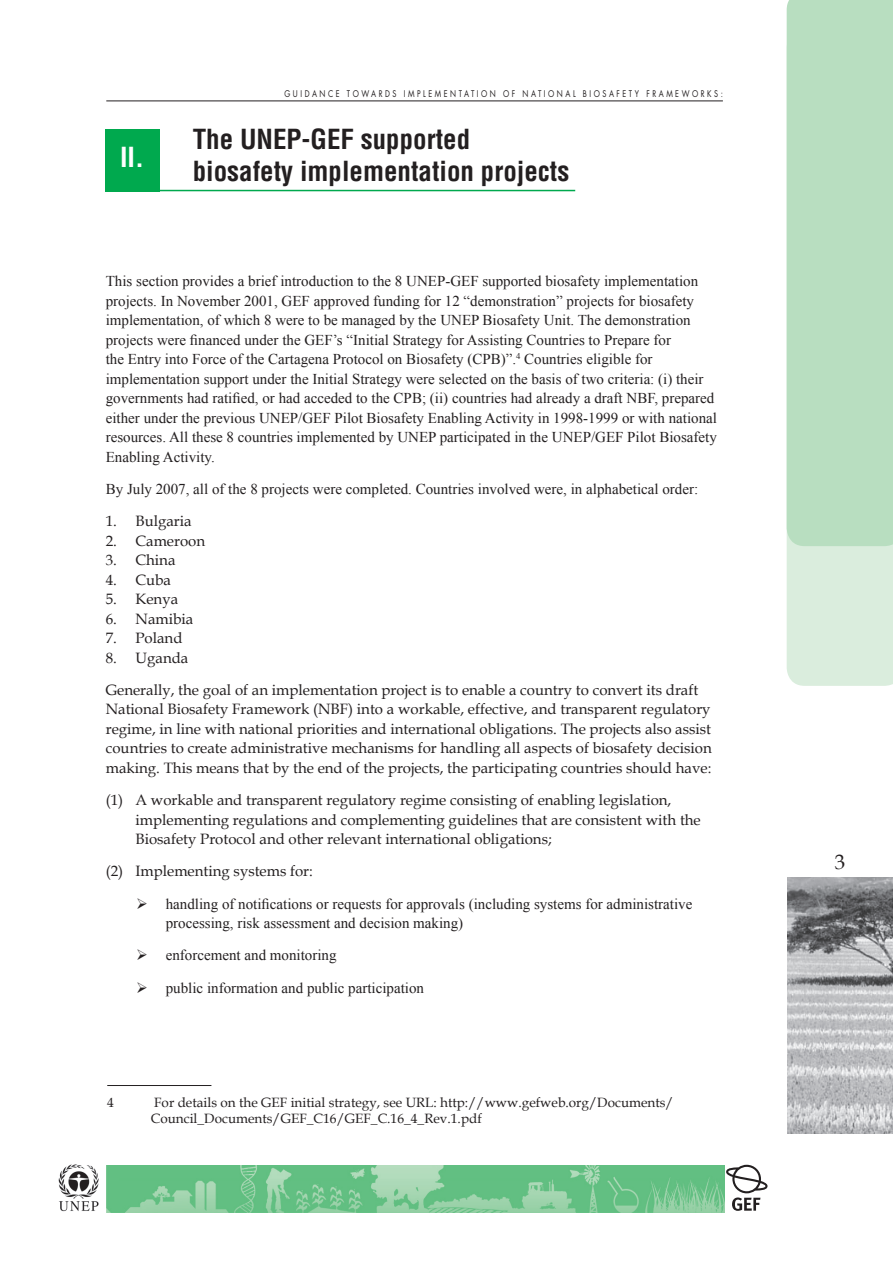
<style>
.page{position:relative;width:893px;height:1263px;background:#fff}
.page>*{position:absolute;margin:0;border:0;box-sizing:border-box;transform-origin:0 0}
.t1{font:700 condensed 27px/32.4px "Helvetica";color:#231f20}
.t2{font:700 condensed 27px "Helvetica";color:#fff}
.t3{font:15px/19.5px "Times New Roman";color:#231f20}
.t4{font:15px/19.5px "Book Antiqua";color:#231f20}
.t5{font:13.5px/16.2px "Book Antiqua";color:#231f20}
.t6{font:9px "Futura";letter-spacing:.35em;color:#231f20;scale:.8 1}
</style>
<div class="page">
<img style="left:787px;top:877px;width:106px;height:257px">
<div style="left:787px;top:546px;width:106px;height:140px;background:#daeddd"></div>
<div style="left:787px;top:0;width:106px;height:546px;background:#b8dec0"></div>
<hr style="left:106px;top:101px;width:617px;height:1px;background:#231f20">
<svg style="left:726px;top:1165px;width:41px;height:46px"></svg>
<img style="left:58px;top:1164px;width:41px;height:47px">
<img style="left:106px;top:1165px;width:618px;height:47px">
<div style="left:105px;top:129px;width:55px;height:62px;background:#00a94e"></div>
<hr style="left:144px;top:190px;width:431px;height:1px;background:#00a94e">
<hr style="left:107px;top:1085px;width:104px;height:1px;background:#231f20">
<h1 class="t2" style="left:111px;top:125px;width:26px">II.</h1>
<h1 class="t2" style="left:120px;top:141px;width:26px">II.</h1>
<p class="t6" style="left:285px;top:88px;width:549px">GUIDANCE TOWARDS IMPLEMENTATION OF N ATIONAL BIOSAFETY F RAMEWORKS:</p>
<h1 class="t1" style="left:193px;top:123px;width:378px">The UNEP-GEF supported biosafety implementation projects</h1>
<p class="t3" style="left:106px;top:271px;width:613px">This section provides a brief introduction to the 8 UNEP-GEF supported biosafety implementation projects. In November 2001, GEF approved funding for 12 “demonstration” projects for biosafety implementation, of which 8 were to be managed by the UNEP Biosafety Unit. The demonstration projects were financed under the GEF’s “Initial Strategy for Assisting Countries to Prepare for<br>the Entry into Force of the Cartagena Protocol on Biosafety (CPB)”.<sup>4</sup> Countries eligible for implementation support under the Initial Strategy were selected on the basis of two criteria: (i) their governments had ratified, or had acceded to the CPB; (ii) countries had already a draft NBF, prepared either under the previous UNEP/GEF Pilot Biosafety Enabling Activity in 1998-1999 or with national resources. All these 8 countries implemented by UNEP participated in the UNEP/GEF Pilot Biosafety Enabling Activity.</p>
<p class="t3" style="left:106px;top:479px;width:594px">By July 2007, all of the 8 projects were completed. Countries involved were, in alphabetical order:</p>
<p class="t4" style="left:106px;top:511px;width:87px">1. Bulgaria</p>
<p class="t4" style="left:106px;top:530px;width:101px">2. Cameroon</p>
<p class="t4" style="left:106px;top:550px;width:71px">3. China</p>
<p class="t4" style="left:106px;top:569px;width:67px">4. Cuba</p>
<p class="t4" style="left:106px;top:589px;width:74px">5. Kenya</p>
<p class="t4" style="left:106px;top:608px;width:89px">6. Namibia</p>
<p class="t4" style="left:106px;top:628px;width:78px">7. Poland</p>
<p class="t4" style="left:106px;top:641px;width:594px;line-height:32.2px">8. Uganda<br>Generally, the goal of an implementation project is to enable a country to convert its draft</p>
<p class="t4" style="left:106px;top:699px;width:607px;text-align:justify">National Biosafety Framework (NBF) into a workable, effective, and transparent regulatory regime, in line with national priorities and international obligations. The projects also assist countries to create administrative mechanisms for handling all aspects of biosafety decision making. This means that by the end of the projects, the participating countries should have:</p>
<p class="t4" style="left:136px;top:790px;width:567px;text-indent:-30px">(1) A workable and transparent regulatory regime consisting of enabling legislation, implementing regulations and complementing guidelines that are consistent with the<br>Biosafety Protocol and other relevant international obligations;</p>
<p class="t4" style="left:106px;top:861px;width:209px">(2) Implementing systems for:</p>
<p class="t3" style="left:166px;top:894px;width:528px">handling of notifications or requests for approvals (including systems for administrative processing, risk assessment and decision making)</p>
<p class="t3" style="left:166px;top:939px;width:260px;line-height:32.2px">enforcement and monitoring<br>public information and public participation</p>
<p class="t5" style="left:107px;top:1094px;width:8px">4</p>
<p class="t5" style="left:151px;top:1094px;width:524px">For details on the GEF initial strategy, see URL: http://www.gefweb.org/Documents/<br>Council_Documents/GEF_C16/GEF_C.16_4_Rev.1.pdf</p>
</div>
